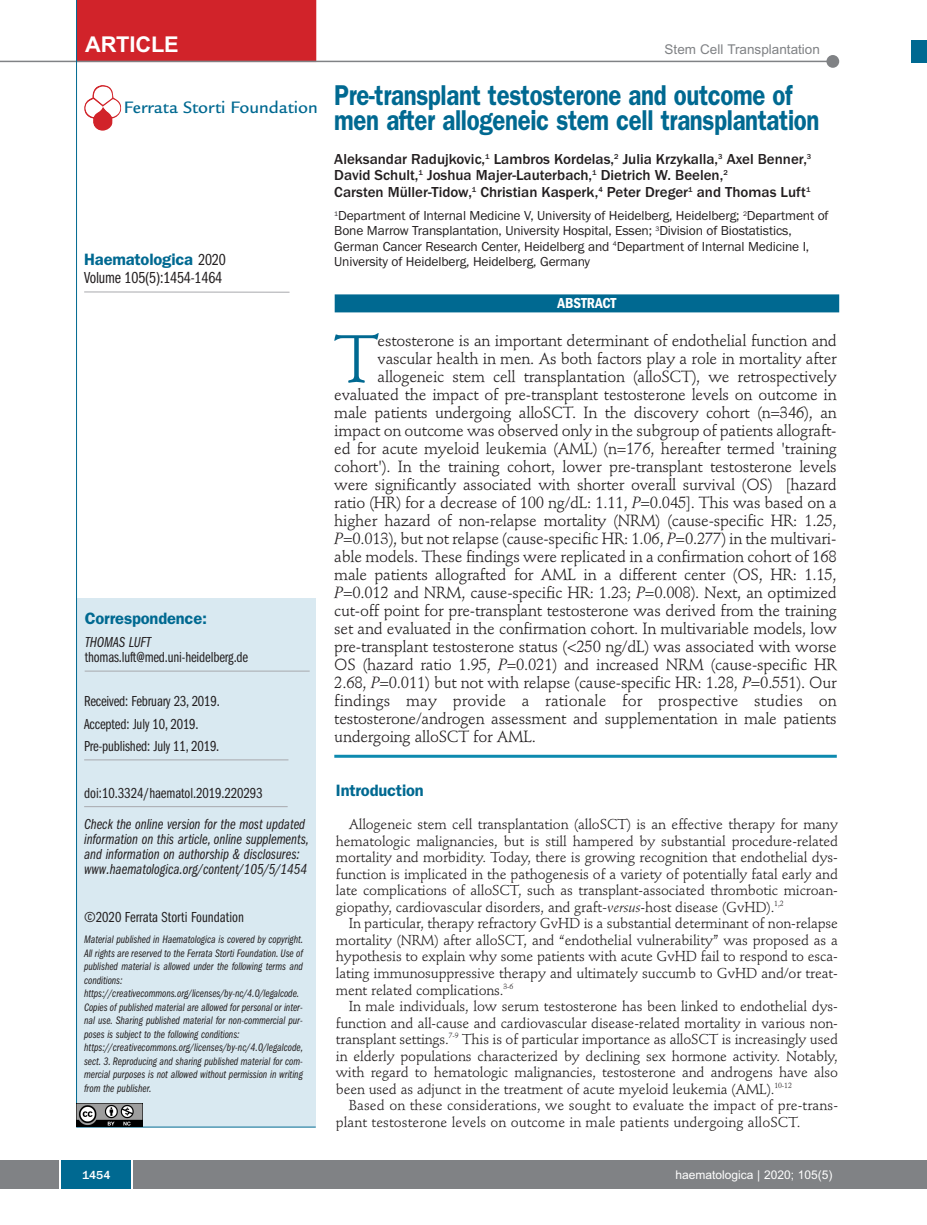
<style>
.page{position:relative;width:927px;height:1225px;background:#fff}
.page>*{position:absolute;margin:0;border:0;box-sizing:border-box;transform-origin:0 0}
.t1{font:66.45px "Stempel Schneidler";color:#006991}
.t2{font:600 28.8px/25.5px "Franklin Gothic";letter-spacing:-.015em;color:#006991;scale:.83 1}
.t3{font:700 21.75px "Arial";letter-spacing:-.01em;color:#fff}
.t4{font:500 18px "Legacy Sans";color:#006991}
.t5{font:600 16.5px "Franklin Gothic";letter-spacing:-.01em;color:#006991}
.t6{font:16.5px "Franklin Gothic Book Cmpr";letter-spacing:-.01em;color:#231f20}
.t7{font:16.05px "Stempel Schneidler";letter-spacing:-.015em;color:#231f20}
.t8{font:16.05px "Stempel Schneidler";letter-spacing:.005em;color:#231f20}
.t9{font:500 15px/16.5px "Franklin Gothic";color:#231f20}
.t10{font:15px/15px "Franklin Gothic Book Cmpr Ital";color:#231f20}
.t11{font:15px/22.5px "Franklin Gothic Book Cmpr";letter-spacing:-.01em;color:#231f20}
.t12{font:600 condensed 15px "Franklin Gothic";letter-spacing:-.005em;color:#fff}
.t13{font:14.25px/16.5px "Stempel Schneidler";letter-spacing:-.01em;color:#231f20;text-align:justify}
.t14{font:13.5px/15px "Franklin Gothic";letter-spacing:-.01em;color:#231f20}
.t15{font:13.5px "Arial";color:#808285}
.t16{font:12px "Arial";color:#fff}
.t17{font:500 12px "Franklin Gothic";color:#fff}
.t18{font:11.25px/13.5px "Franklin Gothic Book Cmpr Ital";color:#231f20}
.s1{font-family:"Franklin Gothic Book Cmpr";font-weight:400;color:#231f20}
.s2{font-style:italic}
</style>
<div class="page">
<div style="left:911px;top:40px;width:16px;height:22px;background:#006991"></div>
<div style="left:910px;top:1160px;width:17px;height:28px;background:#808285"></div>
<div style="left:0;top:1160px;width:910px;height:28px;background:#808285"></div>
<div style="left:61px;top:1160px;width:71px;height:28px;background:#006991"></div>
<svg style="left:60px;top:1160px;width:1px;height:28px"></svg>
<svg style="left:132px;top:1160px;width:1px;height:28px"></svg>
<div style="left:77px;top:598px;width:239px;height:529px;background:#d9e9f1"></div>
<hr style="left:84px;top:759px;width:204px;height:1px;background:#a8a9ad">
<hr style="left:85px;top:671px;width:225px;height:1px;background:#a8a9ad">
<hr style="left:76px;top:1126px;width:240px;height:1px;background:#006991">
<hr style="left:84px;top:292px;width:206px;height:1px;background:#a8a9ad">
<div style="left:77px;top:0;width:239px;height:62px;background:#d1232a"></div>
<hr style="left:0;top:61px;width:830px;height:1px;background:#808285">
<div style="left:826px;top:55px;width:13px;height:13px;background:#808285;border-radius:50%"></div>
<hr style="left:84px;top:806px;width:204px;height:1px;background:#a8a9ad">
<hr style="left:76px;top:0;width:1px;height:1126px;background:#006991">
<img style="left:77px;top:1103px;width:65px;height:23px">
<img style="left:84px;top:85px;width:37px;height:46px">
<hr style="left:334px;top:755px;width:503px;height:3px;background:#0d8aaf">
<div style="left:335px;top:294px;width:504px;height:18px;background:#006991"></div>
<h3 class="t3" style="left:85px;top:32px;width:95px">ARTICLE</h3>
<p class="t15" style="left:665px;top:42px;width:157px">Stem Cell Transplantation</p>
<p class="t4" style="left:124px;top:101px;width:196px">Ferrata Storti Foundation</p>
<p class="t5" style="left:84px;top:254px;width:143px">Haematologica <span class="s1">2020</span></p>
<p class="t6" style="left:84px;top:272px;width:140px">Volume 105(5):1454-1464</p>
<p class="t5" style="left:85px;top:612px;width:124px">Correspondence:</p>
<p class="t10" style="left:85px;top:636px;width:68px">THOMAS LUFT</p>
<p class="t11" style="left:85px;top:647px;width:165px">thomas.luft@med.uni-heidelberg.de</p>
<p class="t11" style="left:84px;top:691px;width:137px">Received: February 23, 2019.<br>Accepted: July 10, 2019.<br>Pre-published: July 11, 2019.</p>
<p class="t11" style="left:84px;top:783px;width:180px">doi:10.3324/haematol.2019.220293</p>
<p class="t10" style="left:84px;top:817px;width:226px">Check the online version for the most updated information on this article, online supplements, and information on authorship &amp; disclosures: www.haematologica.org/content/105/5/1454</p>
<p class="t11" style="left:84px;top:907px;width:161px">©2020 Ferrata Storti Foundation</p>
<p class="t18" style="left:84px;top:933px;width:221px">Material published in Haematologica is covered by copyright.<br>All rights are reserved to the Ferrata Storti Foundation. Use of published material is allowed under the following terms and conditions: https://creativecommons.org/licenses/by-nc/4.0/legalcode.<br>Copies of published material are allowed for personal or inter&shy;nal use. Sharing published material for non-commercial pur&shy;poses is subject to the following conditions: https://creativecommons.org/licenses/by-nc/4.0/legalcode, sect. 3. Reproducing and sharing published material for com&shy;mercial purposes is not allowed without permission in writing from the publisher.</p>
<h2 class="t2" style="left:334px;top:85px;width:586px">Pre-transplant testosterone and outcome of men after allogeneic stem cell transplantation</h2>
<p class="t9" style="left:334px;top:150px;width:478px">Aleksandar Radujkovic,<sup>1</sup> Lambros Kordelas,<sup>2</sup> Julia Krzykalla,<sup>3</sup> Axel Benner,<sup>3<br></sup>David Schult,<sup>1</sup> Joshua Majer-Lauterbach,<sup>1</sup> Dietrich W. Beelen,<sup>2<br></sup>Carsten Müller-Tidow,<sup>1</sup> Christian Kasperk,<sup>4</sup> Peter Dreger<sup>1</sup> and Thomas Luft<sup>1</sup></p>
<p class="t14" style="left:334px;top:208px;width:496px"><sup>1</sup>Department of Internal Medicine V, University of Heidelberg, Heidelberg; <sup>2</sup>Department of Bone Marrow Transplantation, University Hospital, Essen; <sup>3</sup>Division of Biostatistics, German Cancer Research Center, Heidelberg and <sup>4</sup>Department of Internal Medicine I, University of Heidelberg, Heidelberg, Germany</p>
<p class="t12" style="left:558px;top:298px;width:60px">ABSTRACT</p>
<h1 class="t1" style="left:334px;top:332px;width:46px">T</h1>
<p class="t7" style="left:378px;top:334px;width:461px">estosterone is an important determinant of endothelial function and</p>
<p class="t7" style="left:378px;top:352px;width:461px">vascular health in men. As both factors play a role in mortality after</p>
<p class="t7" style="left:378px;top:370px;width:461px">allogeneic stem cell transplantation (alloSCT), we retrospectively</p>
<p class="t7" style="left:334px;top:388px;width:504px">evaluated the impact of pre-transplant testosterone levels on outcome in</p>
<p class="t7" style="left:334px;top:406px;width:504px">male patients undergoing alloSCT. In the discovery cohort (n=346), an</p>
<p class="t7" style="left:334px;top:424px;width:504px">impact on outcome was observed only in the subgroup of patients allograft-</p>
<p class="t7" style="left:334px;top:442px;width:504px">ed for acute myeloid leukemia (AML) (n=176, hereafter termed 'training</p>
<p class="t7" style="left:334px;top:460px;width:504px">cohort'). In the training cohort, lower pre-transplant testosterone levels</p>
<p class="t7" style="left:334px;top:478px;width:504px">were significantly associated with shorter overall survival (OS) [hazard</p>
<p class="t7" style="left:334px;top:496px;width:504px">ratio (HR) for a decrease of 100 ng/dL: 1.11, <span class="s2">P</span>=0.045]. This was based on a</p>
<p class="t7" style="left:334px;top:514px;width:504px">higher hazard of non-relapse mortality (NRM) (cause-specific HR: 1.25,</p>
<p class="t7" style="left:334px;top:532px;width:504px"><span class="s2">P</span>=0.013), but not relapse (cause-specific HR: 1.06, <span class="s2">P</span>=0.277) in the multivari-</p>
<p class="t7" style="left:334px;top:550px;width:504px">able models. These findings were replicated in a confirmation cohort of 168</p>
<p class="t7" style="left:334px;top:568px;width:504px">male patients allografted for AML in a different center (OS, HR: 1.15,</p>
<p class="t7" style="left:334px;top:586px;width:504px"><span class="s2">P</span>=0.012 and NRM, cause-specific HR: 1.23; <span class="s2">P</span>=0.008). Next, an optimized</p>
<p class="t7" style="left:334px;top:604px;width:504px">cut-off point for pre-transplant testosterone was derived from the training</p>
<p class="t7" style="left:334px;top:622px;width:504px">set and evaluated in the confirmation cohort. In multivariable models, low</p>
<p class="t7" style="left:334px;top:640px;width:504px">pre-transplant testosterone status (&lt;250 ng/dL) was associated with worse</p>
<p class="t7" style="left:334px;top:658px;width:504px">OS (hazard ratio 1.95, <span class="s2">P</span>=0.021) and increased NRM (cause-specific HR</p>
<p class="t7" style="left:334px;top:676px;width:504px">2.68, <span class="s2">P</span>=0.011) but not with relapse (cause-specific HR: 1.28, <span class="s2">P</span>=0.551). Our</p>
<p class="t8" style="left:334px;top:694px;width:504px">findings may provide a rationale for prospective studies on</p>
<p class="t7" style="left:334px;top:712px;width:504px">testosterone/androgen assessment and supplementation in male patients</p>
<p class="t7" style="left:334px;top:730px;width:203px">undergoing alloSCT for AML.</p>
<p class="t5" style="left:336px;top:785px;width:89px">Introduction</p>
<p class="t13" style="left:336px;top:817px;width:504px;text-indent:13px">Allogeneic stem cell transplantation (alloSCT) is an effective therapy for many hematologic malignancies, but is still hampered by substantial procedure-related mortality and morbidity. Today, there is growing recognition that endothelial dys&shy;function is implicated in the pathogenesis of a variety of potentially fatal early and late complications of alloSCT, such as transplant-associated thrombotic microan&shy;giopathy, cardiovascular disorders, and graft<span class="s2">-versus</span>-host disease (GvHD).<sup>1,2</sup></p>
<p class="t13" style="left:336px;top:916px;width:504px;text-indent:13px">In particular, therapy refractory GvHD is a substantial determinant of non-relapse mortality (NRM) after alloSCT, and “endothelial vulnerability” was proposed as a hypothesis to explain why some patients with acute GvHD fail to respond to esca&shy;lating immunosuppressive therapy and ultimately succumb to GvHD and/or treat&shy;ment related complications.<sup>3-6</sup></p>
<p class="t13" style="left:336px;top:999px;width:504px;text-indent:13px">In male individuals, low serum testosterone has been linked to endothelial dys&shy;function and all-cause and cardiovascular disease-related mortality in various non&shy;transplant settings.<sup>7-9</sup> This is of particular importance as alloSCT is increasingly used in elderly populations characterized by declining sex hormone activity. Notably, with regard to hematologic malignancies, testosterone and androgens have also been used as adjunct in the treatment of acute myeloid leukemia (AML).<sup>10-12</sup></p>
<p class="t13" style="left:336px;top:1098px;width:504px;text-indent:13px">Based on these considerations, we sought to evaluate the impact of pre-trans&shy;plant testosterone levels on outcome in male patients undergoing alloSCT.</p>
<p class="t17" style="left:82px;top:1167px;width:30px">1454</p>
<p class="t16" style="left:676px;top:1167px;width:158px">haematologica | 2020; 105(5)</p>
</div>
